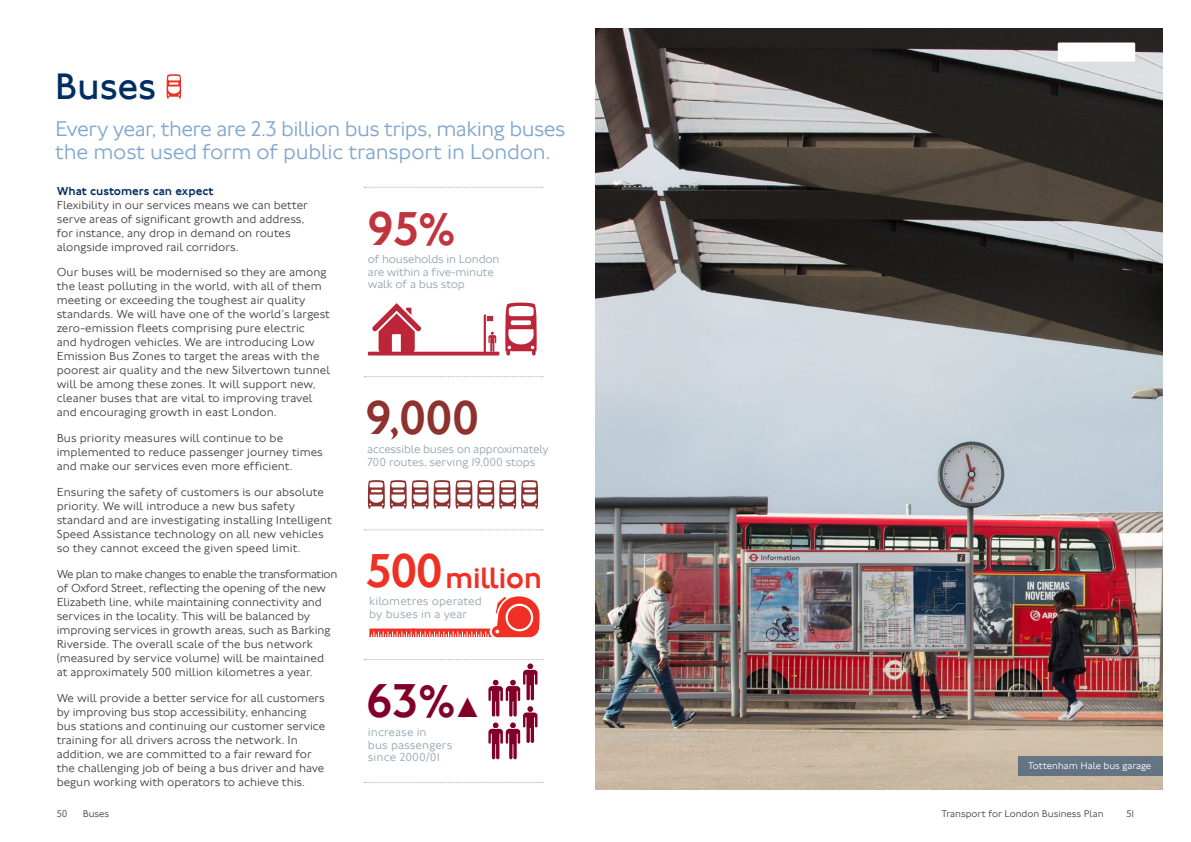
<style>
.page{position:relative;width:1191px;height:842px;background:#fff}
.page>*{position:absolute;margin:0;border:0;box-sizing:border-box;transform-origin:0 0}
.t1{font:500 49px "Johnston 100";color:#8d322f}
.t2{font:500 49px "Johnston 100";color:#820028}
.t3{font:500 49px "Johnston 100";color:#c0343e}
.t4{font:500 49px "Johnston 100";color:#ee3124}
.t5{font:38px "Johnston 100";letter-spacing:-.01em;color:#002e63}
.t6{font:500 30.4px "Johnston 100";letter-spacing:-.025em;color:#ee3124}
.t7{font:300 22px/23px "Johnston 100";letter-spacing:-.025em;color:#81a7cf}
.t8{font:300 12px/14px "Johnston 100";color:#414042}
.t9{font:300 12px/12.5px "Johnston 100";letter-spacing:-.01em;color:#95a5b0}
.t10{font:300 12px/12.5px "Johnston 100";letter-spacing:.01em;color:#95a5b0}
.t11{font:500 12px "Johnston 100";color:#002e63}
.t12{font:300 10px "Johnston 100";color:#414042}
.t13{font:300 10px "Johnston 100";color:#fff}
.s1{font-size:46.5px}
.s2{font-family:"NJ Font";font-weight:300;font-size:28.5px}
</style>
<div class="page">
<svg style="left:368px;top:303px;width:169px;height:52px"></svg>
<svg style="left:364px;top:187px;width:179px;height:1px"></svg>
<svg style="left:364px;top:376px;width:179px;height:1px"></svg>
<svg style="left:364px;top:529px;width:179px;height:1px"></svg>
<svg style="left:364px;top:782px;width:179px;height:1px"></svg>
<svg style="left:364px;top:659px;width:179px;height:100px"></svg>
<svg style="left:368px;top:480px;width:170px;height:29px"></svg>
<svg style="left:167px;top:74px;width:14px;height:25px"></svg>
<img style="left:595px;top:29px;width:567px;height:760px">
<svg style="left:369px;top:596px;width:170px;height:41px"></svg>
<div style="left:1018px;top:756px;width:144px;height:20px;background:#657483"></div>
<div style="left:1057px;top:43px;width:78px;height:19px;background:#fff"></div>
<h2 class="t5" style="left:55px;top:65px;width:103px">Buses</h2>
<h3 class="t7" style="left:55px;top:117px;width:511px">Every year, there are 2.3 billion bus trips, making buses the most used form of public transport in London.</h3>
<p class="t11" style="left:57px;top:184px;width:158px">What customers can expect</p>
<p class="t8" style="left:57px;top:198px;width:253px">Flexibility in our services means we can better serve areas of significant growth and address, for instance, any drop in demand on routes alongside improved rail corridors.</p>
<p class="t8" style="left:57px;top:266px;width:275px">Our buses will be modernised so they are among the least polluting in the world, with all of them meeting or exceeding the toughest air quality standards. We will have one of the world’s largest zero-emission fleets comprising pure electric<br>and hydrogen vehicles. We are introducing Low Emission Bus Zones to target the areas with the poorest air quality and the new Silvertown tunnel will be among these zones. It will support new, cleaner buses that are vital to improving travel and encouraging growth in east London.</p>
<p class="t8" style="left:57px;top:431px;width:268px">Bus priority measures will continue to be implemented to reduce passenger journey times and make our services even more efficient.</p>
<p class="t8" style="left:57px;top:485px;width:277px">Ensuring the safety of customers is our absolute priority. We will introduce a new bus safety standard and are investigating installing Intelligent Speed Assistance technology on all new vehicles so they cannot exceed the given speed limit.</p>
<p class="t8" style="left:57px;top:567px;width:282px">We plan to make changes to enable the transformation of Oxford Street, reflecting the opening of the new Elizabeth line, while maintaining connectivity and services in the locality. This will be balanced by improving services in growth areas, such as Barking Riverside. The overall scale of the bus network (measured by service volume) will be maintained at approximately 500 million kilometres a year.</p>
<p class="t8" style="left:57px;top:691px;width:270px">We will provide a better service for all customers by improving bus stop accessibility, enhancing bus stations and continuing our customer service training for all drivers across the network. In addition, we are committed to a fair reward for the challenging job of being a bus driver and have begun working with operators to achieve this.</p>
<h1 class="t3" style="left:368px;top:201px;width:90px">95<span class="s1">%</span></h1>
<p class="t9" style="left:368px;top:266px;width:127px">are within a five-minute walk of a bus stop</p>
<p class="t9" style="left:368px;top:253px;width:133px">of households in London</p>
<h1 class="t1" style="left:366px;top:391px;width:116px">9,000</h1>
<p class="t9" style="left:367px;top:443px;width:183px">accessible buses on approximately<br>700 routes, serving 19,000 stops</p>
<h1 class="t4" style="left:366px;top:544px;width:79px">500</h1>
<p class="t10" style="left:369px;top:595px;width:114px">kilometres operated by buses in a year</p>
<h3 class="t6" style="left:445px;top:561px;width:98px">million</h3>
<h1 class="t2" style="left:366px;top:674px;width:117px">63<span class="s1">%</span><span class="s2">▲</span></h1>
<p class="t10" style="left:368px;top:726px;width:86px">increase in<br>bus passengers since 2000/01</p>
<p class="t13" style="left:1028px;top:761px;width:125px">Tottenham Hale bus garage</p>
<p class="t12" style="left:57px;top:808px;width:12px">50</p>
<p class="t12" style="left:83px;top:808px;width:28px">Buses</p>
<p class="t12" style="left:941px;top:808px;width:164px">Transport for London Business Plan</p>
<p class="t12" style="left:1126px;top:808px;width:9px">51</p>
</div>
